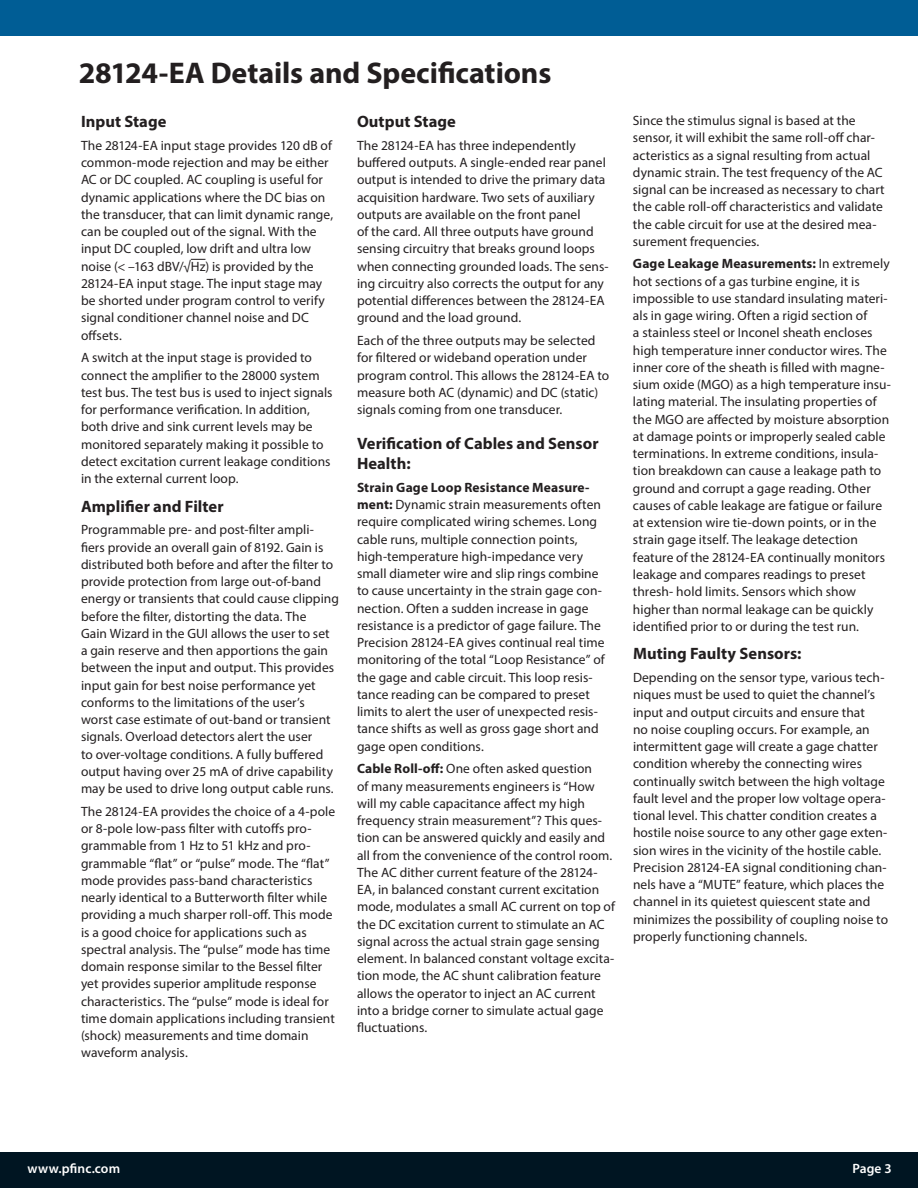
<style>
.page{position:relative;width:918px;height:1188px;background:#fff}
.page>*{position:absolute;margin:0;border:0;box-sizing:border-box;transform-origin:0 0}
.t1{font:700 30px "Myriad Pro";letter-spacing:-.005em;color:#231f20}
.t2{font:700 16.5px/19.8px "Myriad Pro";color:#231f20}
.t3{font:13.5px/17.2px "Myriad Pro";letter-spacing:.005em;color:#231f20}
.t4{font:600 13.5px "Myriad Pro";letter-spacing:.005em;color:#fff}
.s1{font-weight:700}
</style>
<div class="page">
<div style="left:0;top:1152px;width:918px;height:36px;background:#001522"></div>
<div style="left:0;top:0;width:918px;height:36px;background:#005d95"></div>
<svg style="left:191px;top:259px;width:14px;height:1px"></svg>
<h1 class="t1" style="left:79px;top:53px;width:474px">28124-EA Details and Specifications</h1>
<p class="t2" style="left:81px;top:111px;width:87px">Input Stage</p>
<p class="t3" style="left:81px;top:136px;width:254px">The 28124-EA input stage provides 120 dB of common-mode rejection and may be either AC or DC coupled. AC coupling is useful for dynamic applications where the DC bias on the transducer, that can limit dynamic range, can be coupled out of the signal. With the input DC coupled, low drift and ultra low noise (&lt; –163 dBV/√Hz) is provided by the 28124-EA input stage. The input stage may be shorted under program control to verify signal conditioner channel noise and DC offsets.</p>
<p class="t3" style="left:81px;top:349px;width:253px">A switch at the input stage is provided to connect the amplifier to the 28000 system test bus. The test bus is used to inject signals for performance verification. In addition, both drive and sink current levels may be monitored separately making it possible to detect excitation current leakage conditions in the external current loop.</p>
<p class="t2" style="left:81px;top:496px;width:144px">Amplifier and Filter</p>
<p class="t3" style="left:81px;top:521px;width:260px">Programmable pre- and post-filter ampli&shy;fiers provide an overall gain of 8192. Gain is distributed both before and after the filter to provide protection from large out-of-band energy or transients that could cause clipping before the filter, distorting the data. The<br>Gain Wizard in the GUI allows the user to set a gain reserve and then apportions the gain between the input and output. This provides input gain for best noise performance yet conforms to the limitations of the user’s worst case estimate of out-band or transient signals. Overload detectors alert the user<br>to over-voltage conditions. A fully buffered output having over 25 mA of drive capability may be used to drive long output cable runs.</p>
<p class="t3" style="left:81px;top:803px;width:256px">The 28124-EA provides the choice of a 4-pole or 8-pole low-pass filter with cutoffs pro&shy;grammable from 1 Hz to 51 kHz and pro&shy;grammable “flat” or “pulse” mode. The “flat” mode provides pass-band characteristics nearly identical to a Butterworth filter while providing a much sharper roll-off. This mode is a good choice for applications such as spectral analysis. The “pulse” mode has time domain response similar to the Bessel filter yet provides superior amplitude response characteristics. The “pulse” mode is ideal for time domain applications including transient (shock) measurements and time domain waveform analysis.</p>
<p class="t2" style="left:357px;top:111px;width:100px">Output Stage</p>
<p class="t3" style="left:357px;top:136px;width:253px">The 28124-EA has three independently buffered outputs. A single-ended rear panel output is intended to drive the primary data acquisition hardware. Two sets of auxiliary outputs are available on the front panel<br>of the card. All three outputs have ground sensing circuitry that breaks ground loops when connecting grounded loads. The sens&shy;ing circuitry also corrects the output for any potential differences between the 28124-EA ground and the load ground.</p>
<p class="t3" style="left:357px;top:332px;width:254px">Each of the three outputs may be selected for filtered or wideband operation under program control. This allows the 28124-EA to measure both AC (dynamic) and DC (static) signals coming from one transducer.</p>
<p class="t2" style="left:357px;top:433px;width:243px">Verification of Cables and Sensor<br>Health:</p>
<p class="t3" style="left:357px;top:478px;width:249px"><span class="s1">Strain Gage Loop Resistance Measure&shy;ment:</span> Dynamic strain measurements often require complicated wiring schemes. Long cable runs, multiple connection points, high-temperature high-impedance very small diameter wire and slip rings combine to cause uncertainty in the strain gage con&shy;nection. Often a sudden increase in gage resistance is a predictor of gage failure. The Precision 28124-EA gives continual real time monitoring of the total “Loop Resistance” of the gage and cable circuit. This loop resis&shy;tance reading can be compared to preset limits to alert the user of unexpected resis&shy;tance shifts as well as gross gage short and gage open conditions.</p>
<p class="t3" style="left:357px;top:760px;width:259px"><span class="s1">Cable Roll-off:</span> One often asked question<br>of many measurements engineers is “How will my cable capacitance affect my high frequency strain measurement”? This ques&shy;tion can be answered quickly and easily and all from the convenience of the control room.<br>The AC dither current feature of the 28124- EA, in balanced constant current excitation mode, modulates a small AC current on top of the DC excitation current to stimulate an AC signal across the actual strain gage sensing element. In balanced constant voltage excita&shy;tion mode, the AC shunt calibration feature allows the operator to inject an AC current into a bridge corner to simulate actual gage fluctuations.</p>
<p class="t3" style="left:633px;top:112px;width:253px">Since the stimulus signal is based at the sensor, it will exhibit the same roll-off char&shy;acteristics as a signal resulting from actual dynamic strain. The test frequency of the AC signal can be increased as necessary to chart the cable roll-off characteristics and validate the cable circuit for use at the desired mea&shy;surement frequencies.</p>
<p class="t3" style="left:633px;top:255px;width:259px"><span class="s1">Gage Leakage Measurements:</span> In extremely hot sections of a gas turbine engine, it is impossible to use standard insulating materi&shy;als in gage wiring. Often a rigid section of<br>a stainless steel or Inconel sheath encloses high temperature inner conductor wires. The inner core of the sheath is filled with magne&shy;sium oxide (MGO) as a high temperature insu&shy;lating material. The insulating properties of the MGO are affected by moisture absorption at damage points or improperly sealed cable terminations. In extreme conditions, insula&shy;tion breakdown can cause a leakage path to ground and corrupt a gage reading. Other causes of cable leakage are fatigue or failure at extension wire tie-down points, or in the strain gage itself. The leakage detection feature of the 28124-EA continually monitors leakage and compares readings to preset thresh- hold limits. Sensors which show higher than normal leakage can be quickly identified prior to or during the test run.</p>
<p class="t2" style="left:633px;top:643px;width:170px">Muting Faulty Sensors:</p>
<p class="t3" style="left:633px;top:669px;width:257px">Depending on the sensor type, various tech&shy;niques must be used to quiet the channel’s input and output circuits and ensure that<br>no noise coupling occurs. For example, an intermittent gage will create a gage chatter condition whereby the connecting wires continually switch between the high voltage fault level and the proper low voltage opera&shy;tional level. This chatter condition creates a hostile noise source to any other gage exten&shy;sion wires in the vicinity of the hostile cable.<br>Precision 28124-EA signal conditioning chan&shy;nels have a “MUTE” feature, which places the channel in its quietest quiescent state and minimizes the possibility of coupling noise to properly functioning channels.</p>
<p class="t4" style="left:28px;top:1159px;width:94px">www.pfinc.com</p>
<p class="t4" style="left:852px;top:1159px;width:41px">Page 3</p>
</div>
